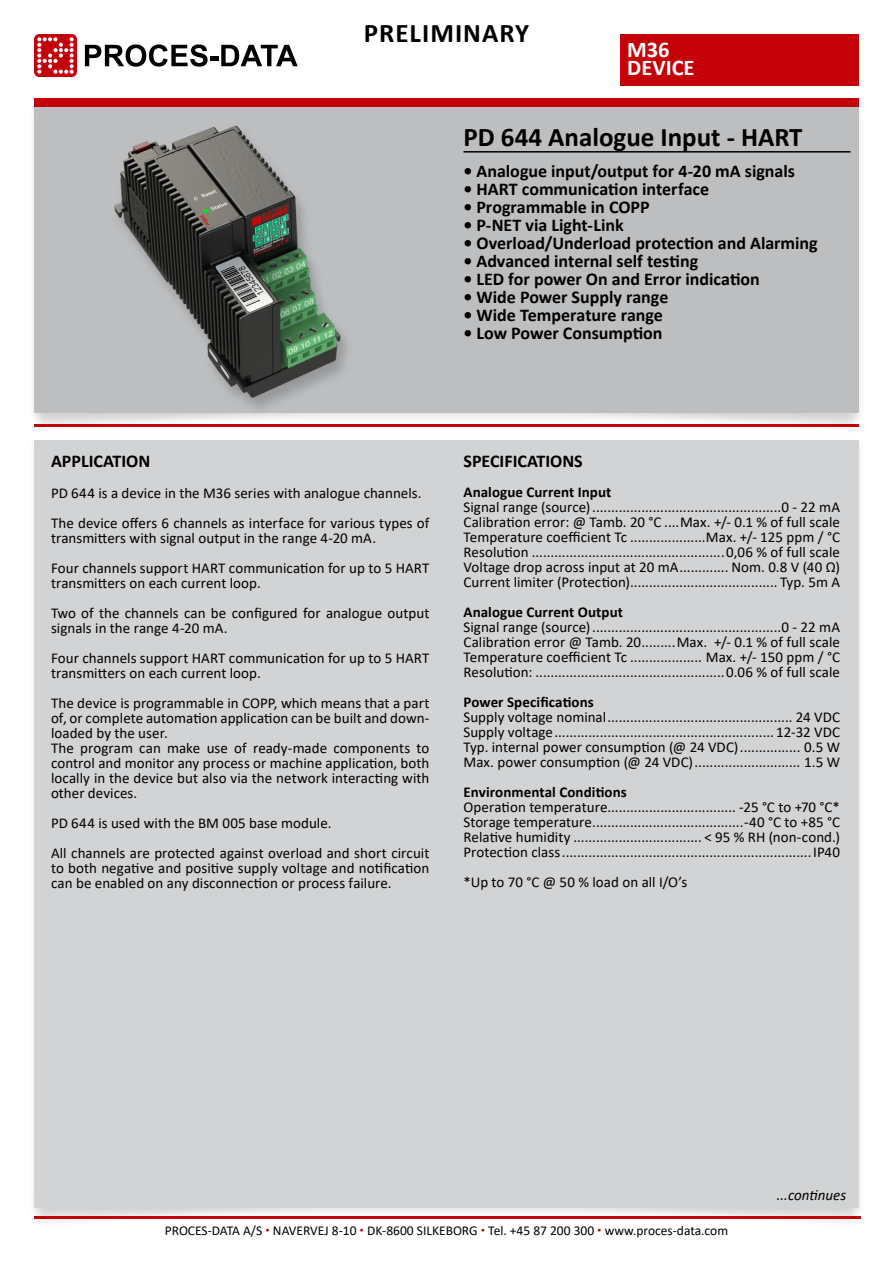
<style>
.page{position:relative;width:893px;height:1263px;background:#fff}
.page>*{position:absolute;margin:0;border:0;box-sizing:border-box;transform-origin:0 0}
.t1{font:700 27px "Calibri";color:#000}
.t2{font:700 27px "Calibri";letter-spacing:.04em;color:#000}
.t3{font:700 22.5px/18px "Calibri";color:#fff}
.t4{font:700 18px "Calibri";color:#000}
.t5{font:15px/15px "Calibri";letter-spacing:.005em;color:#000}
.t6{font:700 15px "Calibri";letter-spacing:.005em;color:#000}
.t7{font:italic 15px "Calibri";color:#000}
.t8{font:13.5px "Calibri";color:#000}
.s1{font-size:9px;color:#c40009}
</style>
<div class="page">
<div style="left:436px;top:393px;width:426px;height:42px;background:#000;opacity:.1"></div>
<div style="left:31px;top:393px;width:426px;height:42px;background:#000;opacity:.1"></div>
<div style="left:26px;top:102px;width:841px;height:323px;background:#000;opacity:.1"></div>
<div style="left:34px;top:106px;width:825px;height:306px;background:#bcbec0"></div>
<svg style="left:85px;top:44px;width:123px;height:23px"></svg>
<div style="left:211px;top:56px;width:8px;height:5px;background:#000"></div>
<svg style="left:221px;top:45px;width:77px;height:21px"></svg>
<svg style="left:34px;top:34px;width:43px;height:43px;background:#d0383f"></svg>
<div style="left:621px;top:34px;width:238px;height:51px;background:#c40009"></div>
<div style="left:34px;top:98px;width:825px;height:8px;background:#c40009"></div>
<div style="left:26px;top:436px;width:841px;height:784px;background:#000;opacity:.1"></div>
<div style="left:34px;top:440px;width:825px;height:768px;background:#d1d3d4"></div>
<hr style="left:34px;top:424px;width:825px;height:2px;background:#c40009">
<hr style="left:34px;top:1216px;width:826px;height:2px;background:#c40009">
<hr style="left:463px;top:151px;width:387px;height:2px;background:#000">
<img style="left:99px;top:106px;width:257px;height:315px">
<h1 class="t2" style="left:364px;top:13px;width:167px">PRELIMINARY</h1>
<h2 class="t3" style="left:627px;top:41px;width:69px">M36<br>DEVICE</h2>
<h1 class="t1" style="left:463px;top:118px;width:341px">PD 644 Analogue Input - HART</h1>
<p class="t4" style="left:463px;top:158px;width:333px">• Analogue input/output for 4-20 mA signals</p>
<p class="t4" style="left:463px;top:176px;width:247px">• HART communication interface</p>
<p class="t4" style="left:463px;top:194px;width:188px">• Programmable in COPP</p>
<p class="t4" style="left:463px;top:212px;width:162px">• P-NET via Light-Link</p>
<p class="t4" style="left:463px;top:230px;width:356px">• Overload/Underload protection and Alarming</p>
<p class="t4" style="left:463px;top:248px;width:236px">• Advanced internal self testing</p>
<p class="t4" style="left:463px;top:266px;width:298px">• LED for power On and Error indication</p>
<p class="t4" style="left:463px;top:284px;width:206px">• Wide Power Supply range</p>
<p class="t4" style="left:463px;top:302px;width:201px">• Wide Temperature range</p>
<p class="t4" style="left:463px;top:320px;width:201px">• Low Power Consumption</p>
<p class="t4" style="left:51px;top:449px;width:101px">APPLICATION</p>
<p class="t4" style="left:463px;top:449px;width:121px">SPECIFICATIONS</p>
<p class="t5" style="left:51px;top:477px;width:380px;line-height:30px">PD 644 is a device in the M36 series with analogue channels.<br>The device offers 6 channels as interface for various types of</p>
<p class="t5" style="left:51px;top:522px;width:380px;line-height:30px">transmitters with signal output in the range 4-20 mA.<br>Four channels support HART communication for up to 5 HART</p>
<p class="t5" style="left:51px;top:567px;width:380px;line-height:30px">transmitters on each current loop.<br>Two of the channels can be configured for analogue output</p>
<p class="t5" style="left:51px;top:612px;width:380px;line-height:30px">signals in the range 4-20 mA.<br>Four channels support HART communication for up to 5 HART</p>
<p class="t5" style="left:51px;top:657px;width:380px;line-height:30px">transmitters on each current loop.<br>The device is programmable in COPP, which means that a part</p>
<p class="t5" style="left:51px;top:710px;width:380px">of, or complete automation application can be built and down&shy;loaded by the user.<br>The program can make use of ready-made components to control and monitor any process or machine application, both locally in the device but also via the network interacting with other devices.</p>
<p class="t5" style="left:51px;top:807px;width:380px;line-height:30px">PD 644 is used with the BM 005 base module.<br>All channels are protected against overload and short circuit</p>
<p class="t5" style="left:51px;top:860px;width:380px">to both negative and positive supply voltage and notification can be enabled on any disconnection or process failure.</p>
<p class="t6" style="left:463px;top:481px;width:149px">Analogue Current Input</p>
<p class="t5" style="left:463px;top:499px;width:378px;text-align:justify">Signal range (source)..................................................0 - 22 mA Calibration error: @ Tamb. 20 °C ....Max. +/- 0.1 % of full scale Temperature coefficient Tc ....................Max. +/- 125 ppm / °C Resolution ...................................................0,06 % of full scale Voltage drop across input at 20 mA............. Nom. 0.8 V (40 Ω)<br>Current limiter (Protection)....................................... Typ. 5m A</p>
<p class="t6" style="left:463px;top:601px;width:161px">Analogue Current Output</p>
<p class="t5" style="left:463px;top:619px;width:378px;text-align:justify">Signal range (source)..................................................0 - 22 mA Calibration error @ Tamb. 20.........Max. +/- 0.1 % of full scale Temperature coefficient Tc ................... Max. +/- 150 ppm / °C Resolution: ..................................................0.06 % of full scale</p>
<p class="t6" style="left:463px;top:691px;width:132px">Power Specifications</p>
<p class="t5" style="left:463px;top:709px;width:378px;text-align:justify">Supply voltage nominal................................................. 24 VDC Supply voltage.......................................................... 12-32 VDC Typ. internal power consumption (@ 24 VDC)................ 0.5 W Max. power consumption (@ 24 VDC)............................ 1.5 W</p>
<p class="t6" style="left:463px;top:781px;width:165px">Environmental Conditions</p>
<p class="t5" style="left:463px;top:799px;width:378px;text-align:justify">Operation temperature.................................. -25 °C to +70 °C* Storage temperature........................................-40 °C to +85 °C Relative humidity .................................. &lt; 95 % RH (non-cond.)<br>Protection class..................................................................IP40</p>
<p class="t5" style="left:463px;top:874px;width:225px">*Up to 70 °C @ 50 % load on all I/O’s</p>
<p class="t8" style="left:165px;top:1221px;width:565px">PROCES-DATA A/S <span class="s1">•</span> NAVERVEJ 8-10 <span class="s1">•</span> DK-8600 SILKEBORG <span class="s1">•</span> Tel. +45 87 200 300 <span class="s1">•</span> www.proces-data.com</p>
<p class="t7" style="left:777px;top:1184px;width:71px">...continues</p>
</div>
